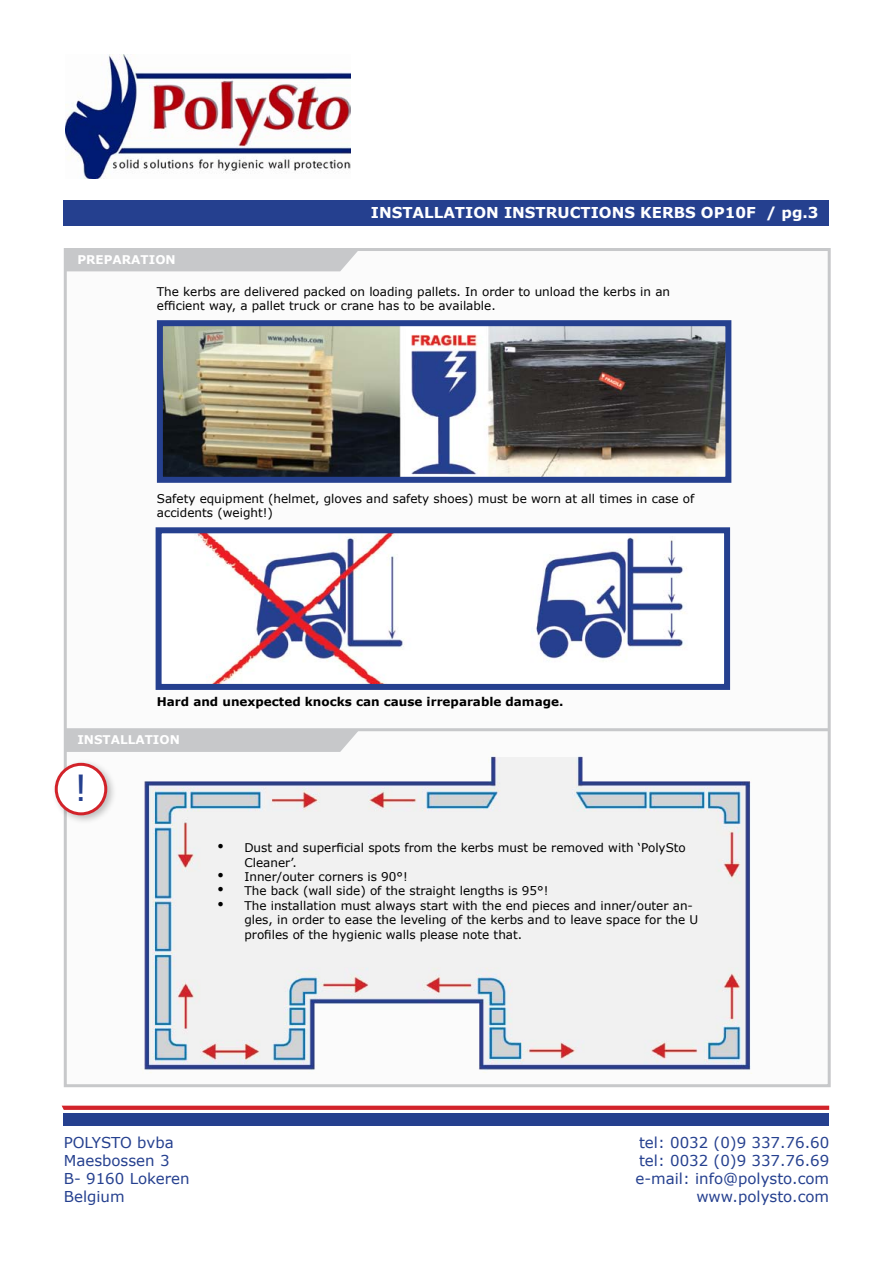
<style>
.page{position:relative;width:893px;height:1263px;background:#fff}
.page>*{position:absolute;margin:0;border:0;box-sizing:border-box;transform-origin:0 0}
.t1{font:36px "Verdana";color:#25408f}
.t2{font:15px/18px "Verdana";color:#25408f}
.t3{font:700 15px "Verdana";color:#fff}
.t4{font:12px/14.4px "Verdana";color:#000}
.t5{font:700 12px "Verdana";color:#000}
.t6{font:700 12px "Verdana";color:#fff}
.s1{font-family:"Times New Roman";font-size:18px}
</style>
<div class="page">
<img style="left:66px;top:54px;width:284px;height:125px">
<div style="left:64px;top:248px;width:767px;height:839px;background:#fbfbfb;border:3px solid #c7c8ca"></div>
<div style="left:66px;top:250px;width:293px;height:21px;background:#c7c8ca"></div>
<div style="left:66px;top:731px;width:293px;height:21px;background:#c7c8ca"></div>
<div style="left:64px;top:200px;width:765px;height:25px;background:#25408f"></div>
<div style="left:64px;top:1113px;width:765px;height:13px;background:#25408f"></div>
<svg style="left:62px;top:1106px;width:767px;height:4px"></svg>
<hr style="left:66px;top:728px;width:763px;height:3px;background:#c7c8ca">
<img style="left:144px;top:756px;width:607px;height:317px">
<img style="left:164px;top:327px;width:560px;height:149px">
<div style="left:157px;top:320px;width:574px;height:163px;border:6px solid #25408f"></div>
<img style="left:197px;top:534px;width:486px;height:149px">
<div style="left:156px;top:527px;width:574px;height:163px;border:6px solid #25408f"></div>
<div style="left:51px;top:759px;width:66px;height:66px;background:#000;opacity:.25"></div>
<div style="left:56px;top:764px;width:50px;height:50px;background:#fff;border-radius:50%"></div>
<div style="left:55px;top:763px;width:52px;height:52px;border:3px solid #d2232a;border-radius:50%"></div>
<p class="t6" style="left:77px;top:251px;width:100px">PREPARATION</p>
<p class="t3" style="left:371px;top:202px;width:449px">INSTALLATION INSTRUCTIONS KERBS OP10F / pg.3</p>
<p class="t4" style="left:157px;top:284px;width:515px">The kerbs are delivered packed on loading pallets. In order to unload the kerbs in an efficient way, a pallet truck or crane has to be available.</p>
<p class="t4" style="left:157px;top:491px;width:539px">Safety equipment (helmet, gloves and safety shoes) must be worn at all times in case of accidents (weight!)</p>
<p class="t5" style="left:157px;top:693px;width:408px">Hard and unexpected knocks can cause irreparable damage.</p>
<p class="t6" style="left:77px;top:731px;width:104px">INSTALLATION</p>
<h1 class="t1" style="left:74px;top:763px;width:16px">!</h1>
<p class="t4" style="left:244px;top:840px;width:443px;text-indent:-27px"><span class="s1">•</span> Dust and superficial spots from the kerbs must be removed with ‘PolySto<br>Cleaner’.</p>
<p class="t4" style="left:217px;top:869px;width:192px"><span class="s1">•</span> Inner/outer corners is 90°!</p>
<p class="t4" style="left:217px;top:884px;width:333px"><span class="s1">•</span> The back (wall side) of the straight lengths is 95°!</p>
<p class="t4" style="left:244px;top:898px;width:455px;text-indent:-27px"><span class="s1">•</span> The installation must always start with the end pieces and inner/outer an&shy;gles, in order to ease the leveling of the kerbs and to leave space for the U profiles of the hygienic walls please note that.</p>
<p class="t2" style="left:64px;top:1134px;width:127px">POLYSTO bvba<br>Maesbossen 3<br>B- 9160 Lokeren<br>Belgium</p>
<p class="t2" style="left:635px;top:1134px;width:195px;text-align:right">tel: 0032 (0)9 337.76.60 tel: 0032 (0)9 337.76.69 e-mail: info@polysto.com www.polysto.com</p>
</div>
